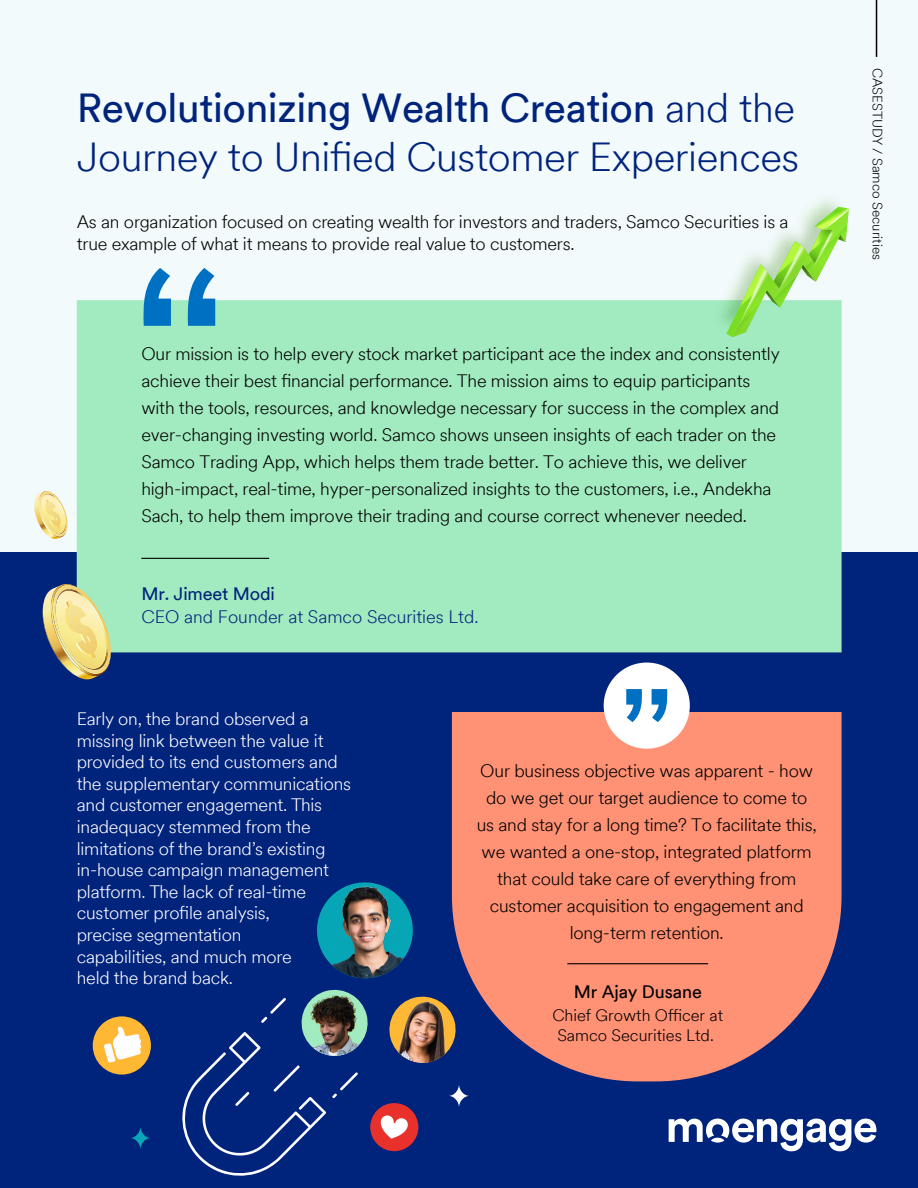
<style>
.page{position:relative;width:918px;height:1188px;background:#fff}
.page>*{position:absolute;margin:0;border:0;box-sizing:border-box;transform-origin:0 0}
.t1{font:300 40.5px/48.6px "Circular XXTT";letter-spacing:-.01em;color:#00237c}
.t2{font:300 18px/27px "Circular XXTT";letter-spacing:-.01em;color:#000}
.t3{font:300 18px/21.6px "Circular XXTT";letter-spacing:-.01em;color:#fff}
.t4{font:300 18px "Circular XXTT";color:#00237c}
.t5{font:18px "Circular XXTT";letter-spacing:-.01em;color:#00237c}
.t6{font:18px "Circular XXTT";letter-spacing:-.01em;color:#000}
.t7{font:300 16.5px/19.8px "Circular XXTT";color:#000;text-align:center}
.t8{font:300 13.5px "Circular XXTT";color:#000}
.s1{font-weight:400}
</style>
<div class="page">
<div style="left:0;top:469px;width:918px;height:719px;background:#00237c"></div>
<div style="left:0;top:0;width:918px;height:551px;background:#f2fafb"></div>
<svg style="left:669px;top:1119px;width:207px;height:32px"></svg>
<hr style="left:876px;top:0;width:1px;height:57px;background:#000">
<div style="left:77px;top:300px;width:765px;height:352px;background:#a2ebc0"></div>
<svg style="left:143px;top:268px;width:72px;height:58px"></svg>
<hr style="left:141px;top:558px;width:128px;height:1px;background:#000">
<svg style="left:452px;top:712px;width:390px;height:369px;background:#e88774"></svg>
<div style="left:604px;top:663px;width:86px;height:86px;background:#fff;border-radius:50%"></div>
<svg style="left:626px;top:689px;width:42px;height:33px"></svg>
<hr style="left:567px;top:963px;width:141px;height:1px;background:#000">
<div style="left:93px;top:1016px;width:58px;height:59px;background:#ffb833;border-radius:50%"></div>
<svg style="left:104px;top:1027px;width:38px;height:36px"></svg>
<svg style="left:131px;top:1127px;width:19px;height:22px"></svg>
<svg style="left:707px;top:199px;width:142px;height:141px"></svg>
<img style="left:42px;top:584px;width:72px;height:96px">
<svg style="left:34px;top:491px;width:34px;height:48px"></svg>
<svg style="left:182px;top:877px;width:288px;height:299px"></svg>
<img style="left:298px;top:990px;width:73px;height:69px">
<h1 class="t1" style="left:77px;top:82px;width:724px"><span class="s1">Revolutionizing Wealth Creation</span> and the<br>Journey to Unified Customer Experiences</h1>
<p class="t2" style="left:77px;top:210px;width:713px;line-height:21.6px">As an organization focused on creating wealth for investors and traders, Samco Securities is a true example of what it means to provide real value to customers.</p>
<p class="t2" style="left:141px;top:340px;width:640px">Our mission is to help every stock market participant ace the index and consistently achieve their best financial performance. The mission aims to equip participants with the tools, resources, and knowledge necessary for success in the complex and ever-changing investing world. Samco shows unseen insights of each trader on the Samco Trading App, which helps them trade better. To achieve this, we deliver high-impact, real-time, hyper-personalized insights to the customers, i.e., Andekha Sach, to help them improve their trading and course correct whenever needed.</p>
<p class="t5" style="left:141px;top:581px;width:135px">Mr. Jimeet Modi</p>
<p class="t4" style="left:141px;top:604px;width:339px">CEO and Founder at Samco Securities Ltd.</p>
<p class="t3" style="left:77px;top:707px;width:276px">Early on, the brand observed a missing link between the value it provided to its end customers and the supplementary communications and customer engagement. This inadequacy stemmed from the limitations of the brand’s existing in-house campaign management platform. The lack of real-time customer profile analysis,<br>precise segmentation<br>capabilities, and much more<br>held the brand back.</p>
<p class="t2" style="left:477px;top:757px;width:342px;text-align:center">Our business objective was apparent - how do we get our target audience to come to us and stay for a long time? To facilitate this, we wanted a one-stop, integrated platform that could take care of everything from customer acquisition to engagement and long-term retention.</p>
<p class="t6" style="left:574px;top:979px;width:129px">Mr Ajay Dusane</p>
<p class="t7" style="left:552px;top:1005px;width:172px">Chief Growth Officer at<br>Samco Securities Ltd.</p>
<p class="t8" style="left:886px;top:68px;width:193px;rotate:90deg">CASESTUDY / Samco Securities</p>
</div>
